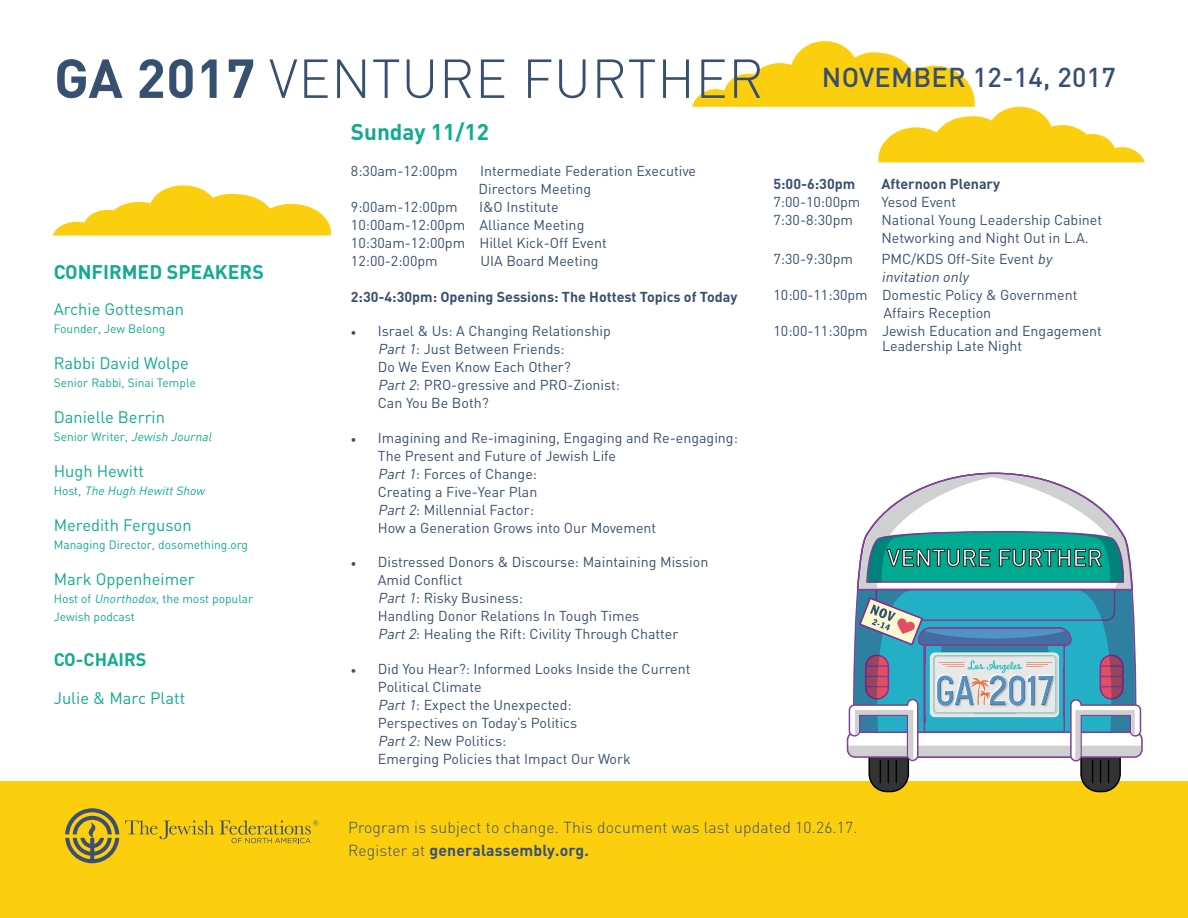
<style>
.page{position:relative;width:1188px;height:918px;background:#fff}
.page>*{position:absolute;margin:0;border:0;box-sizing:border-box;transform-origin:0 0}
.t1{font:500 27px "DIN";letter-spacing:.01em;color:#374f71}
.t2{font:700 22.5px "DIN";color:#12ab8f}
.t3{font:700 19.5px "DIN";color:#12ab8f}
.t4{font:700 18px "DIN";color:#12ab8f}
.t5{font:16.5px "DIN";color:#12ab8f}
.t6{font:300 15.75px/22.5px "DIN";letter-spacing:.01em;color:#3a4f71}
.t7{font:14.25px/18px "DIN";color:#3a4f71}
.t8{font:700 14.25px "DIN";color:#3a4f71}
.t9{font:14.25px/18px "DIN";color:#3b5073}
.t10{font:italic 14.25px "DIN";color:#3a4f71}
.t11{font:12px "DIN";color:#12ab8f}
.t12{font:italic 12px "DIN";color:#12ab8f}
.s1{font-weight:700;font-size:54px}
.s2{font-weight:300;font-size:54px}
.s3{font-style:italic}
.s4{font-style:normal}
.s5{font-family:"Minion Pro"}
.s6{font-weight:700}
</style>
<div class="page">
<div style="left:0;top:782px;width:1188px;height:136px;background:#fccf0e"></div>
<svg style="left:692px;top:41px;width:453px;height:121px"></svg>
<svg style="left:53px;top:185px;width:278px;height:51px"></svg>
<svg style="left:65px;top:808px;width:54px;height:55px"></svg>
<svg style="left:125px;top:820px;width:193px;height:23px"></svg>
<svg style="left:847px;top:473px;width:301px;height:319px"></svg>
<h1 class="t1" style="left:54px;top:59px;width:1064px"><span class="s1">GA 2017</span> <span class="s2">VENTURE FURTHER</span> NOVEMBER 12-14, 2017</h1>
<p class="t3" style="left:54px;top:259px;width:212px">CONFIRMED SPEAKERS</p>
<p class="t5" style="left:54px;top:300px;width:132px">Archie Gottesman</p>
<p class="t11" style="left:54px;top:322px;width:113px">Founder, Jew Belong</p>
<p class="t5" style="left:54px;top:354px;width:137px">Rabbi David Wolpe</p>
<p class="t11" style="left:54px;top:376px;width:143px">Senior Rabbi, Sinai Temple</p>
<p class="t5" style="left:54px;top:408px;width:113px">Danielle Berrin</p>
<p class="t11" style="left:54px;top:430px;width:162px">Senior Writer, <span class="s3">Jewish Journal</span></p>
<p class="t5" style="left:54px;top:462px;width:92px">Hugh Hewitt</p>
<p class="t12" style="left:54px;top:484px;width:155px"><span class="s4">H o s t ,</span> The Hugh HewittShow</p>
<p class="t5" style="left:54px;top:516px;width:139px">Meredith Ferguson</p>
<p class="t11" style="left:54px;top:538px;width:196px">Managing Director, dosomething.org</p>
<p class="t5" style="left:54px;top:570px;width:143px">Mark Oppenheimer</p>
<p class="t11" style="left:54px;top:592px;width:201px">Host of <span class="s3">Unorthodox</span>, the most popular</p>
<p class="t11" style="left:54px;top:610px;width:83px">Jewish podcast</p>
<p class="t4" style="left:54px;top:648px;width:94px">CO-CHAIRS</p>
<p class="t5" style="left:54px;top:688px;width:133px">Julie &amp; Marc Platt</p>
<p class="t2" style="left:351px;top:116px;width:139px">Sunday 11/12</p>
<p class="t7" style="left:351px;top:162px;width:108px">8:30am-12:00pm</p>
<p class="t7" style="left:480px;top:162px;width:217px">Intermediate Federation Executive</p>
<p class="t7" style="left:479px;top:180px;width:114px">Directors Meeting</p>
<p class="t7" style="left:351px;top:198px;width:108px">9:00am-12:00pm</p>
<p class="t7" style="left:479px;top:198px;width:81px">I&amp;O Institute</p>
<p class="t7" style="left:351px;top:216px;width:235px">10:00am-12:00pm Alliance Meeting</p>
<p class="t7" style="left:351px;top:234px;width:257px">10:30am-12:00pm Hillel Kick-Off Event</p>
<p class="t7" style="left:351px;top:252px;width:88px">12:00-2:00pm</p>
<p class="t7" style="left:480px;top:252px;width:120px">UIA Board Meeting</p>
<p class="t8" style="left:351px;top:287px;width:388px">2:30-4:30pm: Opening Sessions: The Hottest Topics of Today</p>
<p class="t7" style="left:378px;top:322px;width:244px;text-indent:-27px"><span class="s5">•</span> Israel &amp; Us: A Changing Relationship<br><span class="s3">Part1</span>: Just Between Friends:<br>Do We Even Know Each Other?<br><span class="s3">Part2</span>: PRO-gressive and PRO-Zionist:<br>Can You Be Both?</p>
<p class="t7" style="left:378px;top:429px;width:362px;text-indent:-27px"><span class="s5">•</span> Imagining and Re-imagining, Engaging and Re-engaging:<br>The Present and Future of Jewish Life<br><span class="s3">Part1</span>: Forces of Change:<br>Creating a Five-Year Plan<br><span class="s3">Part2</span>: Millennial Factor:<br>How a Generation Grows into Our Movement</p>
<p class="t7" style="left:378px;top:553px;width:332px;text-indent:-27px"><span class="s5">•</span> Distressed Donors &amp; Discourse: Maintaining Mission Amid Conflict<br><span class="s3">Part1</span>: Risky Business:<br>Handling Donor Relations In Tough Times<br><span class="s3">Part2</span>: Healing the Rift: Civility Through Chatter</p>
<p class="t7" style="left:378px;top:660px;width:314px;text-indent:-27px"><span class="s5">•</span> Did You Hear?: Informed Looks Inside the Current<br>Political Climate<br><span class="s3">Part1</span>: Expect the Unexpected:<br>Perspectives on Today’s Politics<br><span class="s3">Part2:</span>New Politics:<br>Emerging Policies that Impact Our Work</p>
<p class="t8" style="left:774px;top:175px;width:83px">5:00-6:30pm</p>
<p class="t8" style="left:882px;top:175px;width:120px">Afternoon Plenary</p>
<p class="t7" style="left:774px;top:193px;width:88px">7:00-10:00pm</p>
<p class="t7" style="left:882px;top:193px;width:76px">Yesod Event</p>
<p class="t9" style="left:774px;top:211px;width:81px">7:30-8:30pm</p>
<p class="t9" style="left:882px;top:211px;width:222px">National Young Leadership Cabinet<br>Networking and Night Out in L.A.</p>
<p class="t7" style="left:774px;top:250px;width:81px">7:30-9:30pm</p>
<p class="t7" style="left:882px;top:250px;width:175px">PMC/KDS Off-Site Event <span class="s3">by</span></p>
<p class="t10" style="left:882px;top:269px;width:91px">invitation only</p>
<p class="t7" style="left:774px;top:286px;width:306px">10:00-11:30pm Domestic Policy &amp; Government</p>
<p class="t7" style="left:883px;top:304px;width:109px">Affairs Reception</p>
<p class="t7" style="left:882px;top:324px;width:221px;line-height:15px;text-indent:-109px">10:00-11:30pm Jewish Education and Engagement<br>Leadership Late Night</p>
<p class="t6" style="left:348px;top:816px;width:511px">Program is subject to change. This document was last updated 10.26.17.<br>Register at <span class="s6">generalassembly.org.</span></p>
</div>
